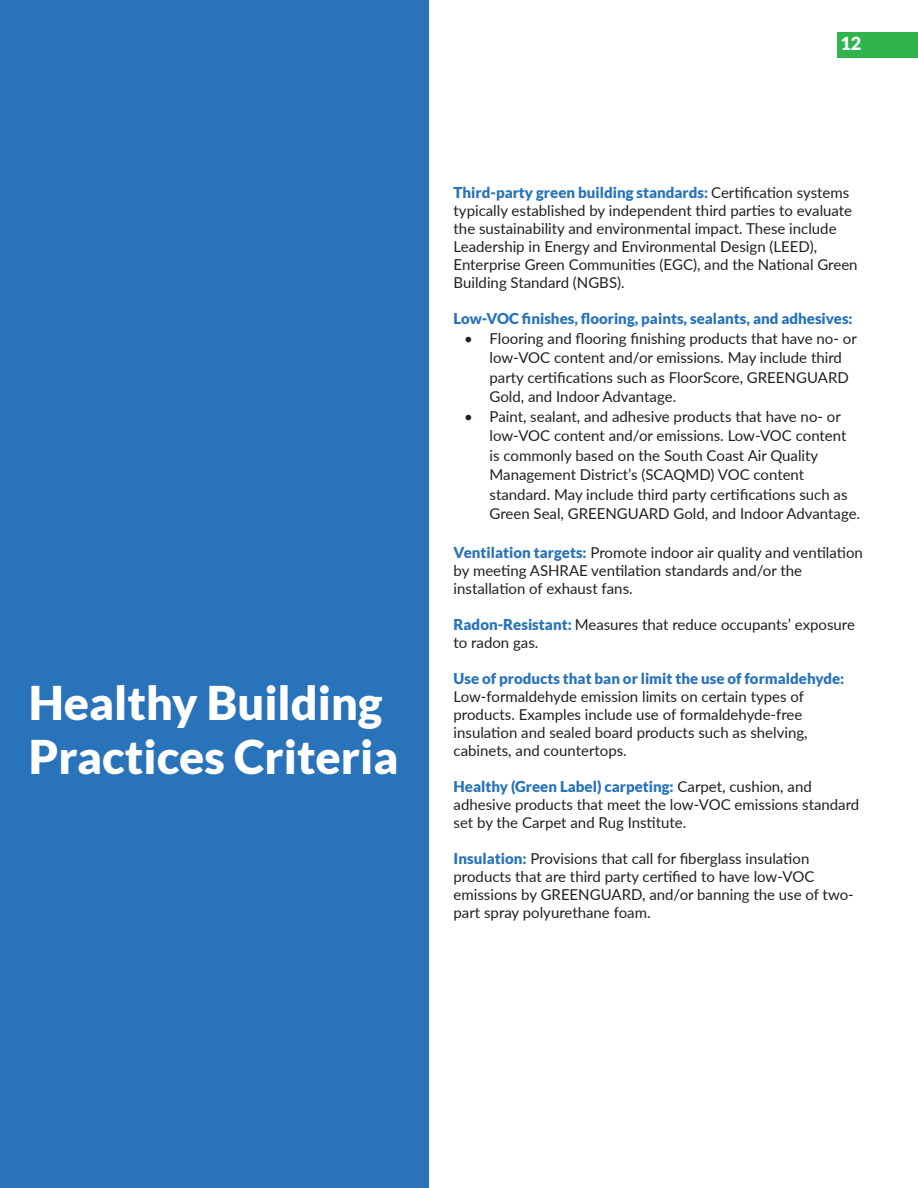
<style>
.page{position:relative;width:918px;height:1188px;background:#fff}
.page>*{position:absolute;margin:0;border:0;box-sizing:border-box;transform-origin:0 0}
.t1{font:900 46.5px/54px "Lato";color:#fff}
.dont_align{font:900 18px "Lato";color:#fff}
.t2{font:15px/18px "Lato";color:#231f20}
.t3{font:900 15px "Lato";color:#2873ba}
.s1{font-weight:900;color:#2873ba}
</style>
<div class="page">
<div style="left:837px;top:32px;width:81px;height:26px;background:#30b44d"></div>
<div style="left:0;top:0;width:428px;height:1188px;background:#2873ba"></div>
<p class="t1" style="left:29px;top:675px;width:371px">Healthy Building<br>Practices Criteria</p>
<p class="dont_align" style="left:840px;top:33px;width:22px">12</p>
<p class="t2" style="left:454px;top:183px;width:406px"><span class="s1">Third-party green building standards:</span> Certification systems typically established by independent third parties to evaluate the sustainability and environmental impact. These include Leadership in Energy and Environmental Design (LEED), Enterprise Green Communities (EGC), and the National Green Building Standard (NGBS).</p>
<p class="t3" style="left:454px;top:310px;width:401px">Low-VOC finishes, flooring, paints, sealants, and adhesives:</p>
<p class="t2" style="left:490px;top:328px;width:369px;line-height:19.5px;text-indent:-26px">• Flooring and flooring finishing products that have no- or low-VOC content and/or emissions. May include third party certifications such as FloorScore, GREENGUARD Gold, and Indoor Advantage.</p>
<p class="t2" style="left:490px;top:406px;width:372px;line-height:19.5px;text-indent:-26px">• Paint, sealant, and adhesive products that have no- or low-VOC content and/or emissions. Low-VOC content is commonly based on the South Coast Air Quality Management District’s (SCAQMD) VOC content standard. May include third party certifications such as Green Seal, GREENGUARD Gold, and Indoor Advantage.</p>
<p class="t2" style="left:454px;top:543px;width:411px"><span class="s1">Ventilation targets:</span> Promote indoor air quality and ventilation by meeting ASHRAE ventilation standards and/or the installation of exhaust fans.</p>
<p class="t2" style="left:454px;top:615px;width:403px"><span class="s1">Radon-Resistant:</span> Measures that reduce occupants’ exposure to radon gas.</p>
<p class="t2" style="left:454px;top:669px;width:392px"><span class="s1">Use of products that ban or limit the use of formaldehyde:<br></span>Low-formaldehyde emission limits on certain types of products. Examples include use of formaldehyde-free insulation and sealed board products such as shelving, cabinets, and countertops.</p>
<p class="t2" style="left:454px;top:777px;width:407px"><span class="s1">Healthy (Green Label) carpeting:</span> Carpet, cushion, and adhesive products that meet the low-VOC emissions standard set by the Carpet and Rug Institute.</p>
<p class="t2" style="left:454px;top:849px;width:402px"><span class="s1">Insulation:</span> Provisions that call for fiberglass insulation products that are third party certified to have low-VOC emissions by GREENGUARD, and/or banning the use of two&shy;part spray polyurethane foam.</p>
</div>
